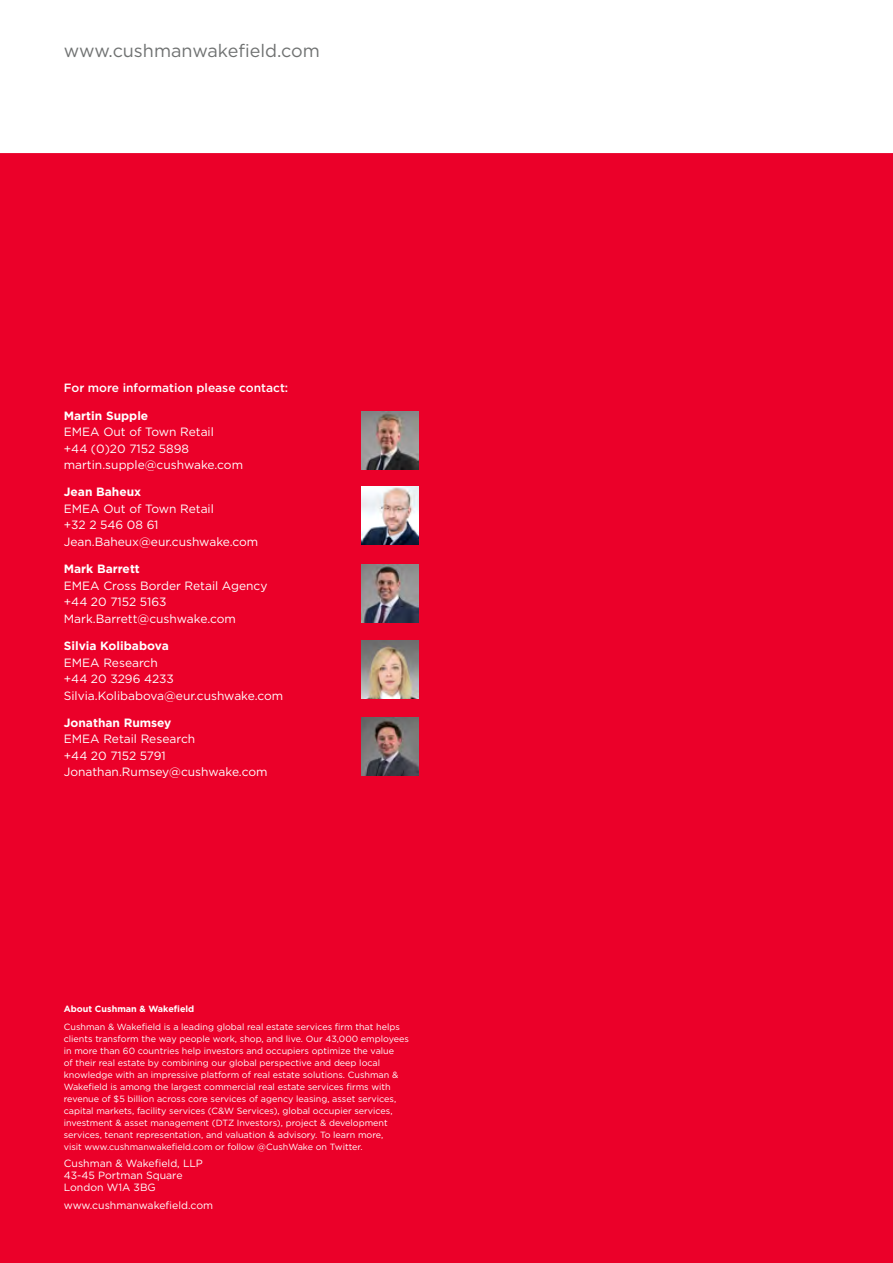
<style>
.page{position:relative;width:893px;height:1263px;background:#fff}
.page>*{position:absolute;margin:0;border:0;box-sizing:border-box;transform-origin:0 0}
.t1{font:18px "Gotham";color:#707272}
.t2{font:12px/16.5px "Gotham";color:#fff}
.t3{font:700 12px "Gotham";color:#fff}
.t4{font:500 12px "Gotham";color:#fff}
.t5{font:10.5px/12px "Gotham";color:#fff}
.t6{font:9px/12px "Gotham";color:#fff}
.t7{font:700 9px "Gotham";color:#fff}
</style>
<div class="page">
<div style="left:0;top:153px;width:893px;height:1110px;background:#eb0029"></div>
<img style="left:361px;top:411px;width:58px;height:58px">
<img style="left:361px;top:564px;width:58px;height:58px">
<img style="left:361px;top:487px;width:58px;height:58px">
<img style="left:361px;top:641px;width:58px;height:58px">
<img style="left:361px;top:717px;width:58px;height:58px">
<h1 class="t1" style="left:64px;top:39px;width:257px">www.cushmanwakefield.com</h1>
<h2 class="t4" style="left:64px;top:380px;width:226px">For more information please contact:</h2>
<h2 class="t3" style="left:64px;top:407px;width:86px">Martin Supple</h2>
<h2 class="t2" style="left:64px;top:423px;width:181px">EMEA Out of Town Retail<br>+44 (0)20 7152 5898 martin.supple@cushwake.com</h2>
<h2 class="t3" style="left:64px;top:484px;width:79px">Jean Baheux</h2>
<h2 class="t2" style="left:64px;top:500px;width:196px">EMEA Out of Town Retail<br>+32 2 546 08 61<br>Jean.Baheux@eur.cushwake.com</h2>
<h2 class="t3" style="left:64px;top:561px;width:78px">Mark Barrett</h2>
<h2 class="t2" style="left:64px;top:577px;width:205px">EMEA Cross Border Retail Agency +44 20 7152 5163<br>Mark.Barrett@cushwake.com</h2>
<h2 class="t3" style="left:64px;top:638px;width:106px">Silvia Kolibabova</h2>
<h2 class="t2" style="left:64px;top:654px;width:221px">EMEA Research<br>+44 20 3296 4233<br>Silvia.Kolibabova@eur.cushwake.com</h2>
<h2 class="t3" style="left:64px;top:715px;width:109px">Jonathan Rumsey</h2>
<h2 class="t2" style="left:64px;top:731px;width:205px">EMEA Retail Research<br>+44 20 7152 5791<br>Jonathan.Rumsey@cushwake.com</h2>
<p class="t7" style="left:64px;top:1003px;width:132px">About Cushman &amp; Wakefield</p>
<p class="t6" style="left:64px;top:1020px;width:347px">Cushman &amp; Wakefield is a leading global real estate services firm that helps clients transform the way people work, shop, and live. Our 43,000 employees in more than 60 countries help investors and occupiers optimize the value<br>of their real estate by combining our global perspective and deep local knowledge with an impressive platform of real estate solutions. Cushman &amp; Wakefield is among the largest commercial real estate services firms with revenue of $5 billion across core services of agency leasing, asset services, capital markets, facility services (C&amp;W Services), global occupier services, investment &amp; asset management (DTZ Investors), project &amp; development services, tenant representation, and valuation &amp; advisory. To learn more,<br>visit www.cushmanwakefield.com or follow @CushWake on Twitter.</p>
<p class="t5" style="left:64px;top:1157px;width:141px">Cushman &amp; Wakefield, LLP<br>43-45 Portman Square<br>London W1A 3BG</p>
<p class="t5" style="left:64px;top:1199px;width:151px">www.cushmanwakefield.com</p>
</div>
